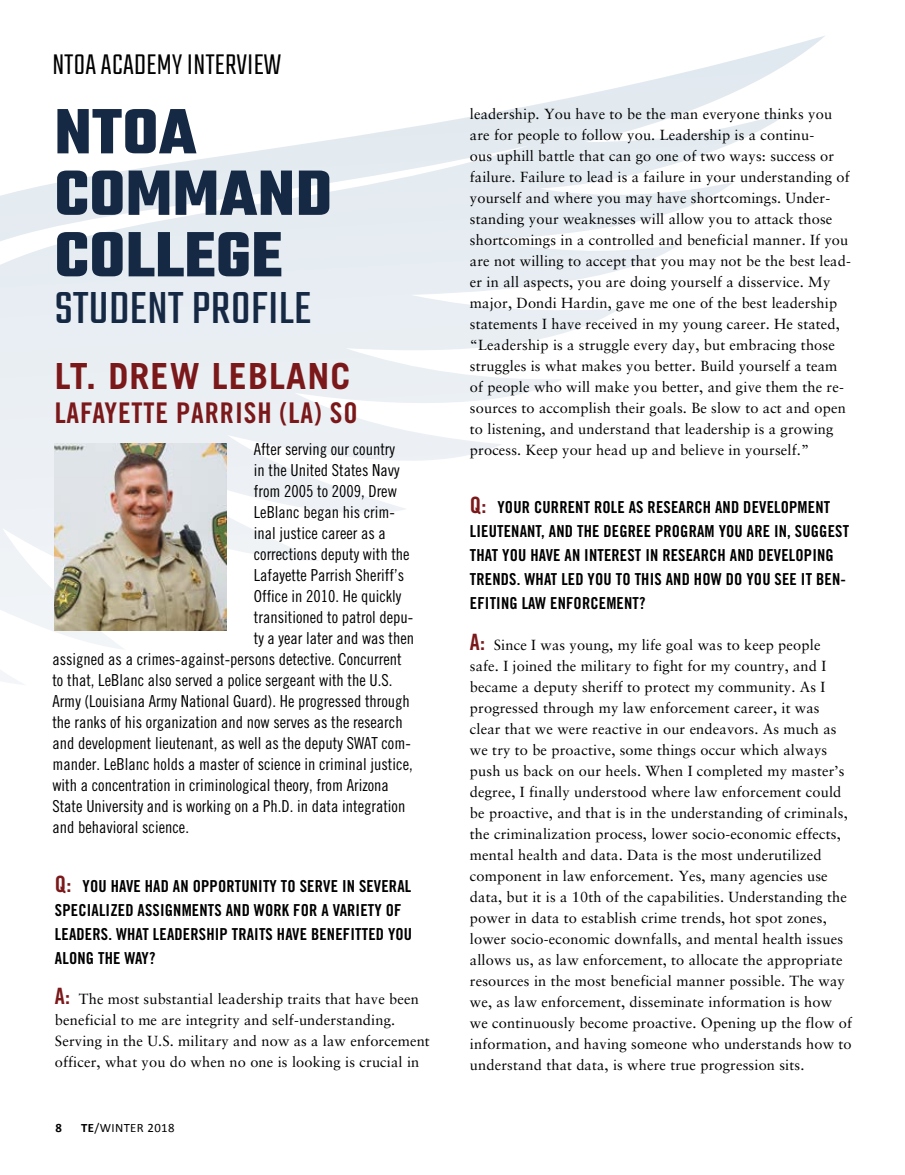
<style>
.page{position:relative;width:905px;height:1175px;background:#fff}
.page>*{position:absolute;margin:0;border:0;box-sizing:border-box;transform-origin:0 0}
.t1{font:700 69px/61.5px "Teko";letter-spacing:.01em;color:#162944}
.t2{font:49.5px "Teko";color:#162944}
.t3{font:700 36px "Trade Gothic";letter-spacing:.03em;color:#7b181a}
.t4{font:300 31.5px "Teko";letter-spacing:.01em;color:#000}
.t5{font:28.5px "Trade Gothic Bold Cond Twenty";letter-spacing:.03em;color:#7b181a}
.t6{font:16.5px "Trade Gothic Cond Eighteen";color:#000}
.t7{font:16.5px/24px "Trade Gothic Bold Cond Twenty";letter-spacing:.01em;color:#000}
.t8{font:14.7px/21px "Sabon";letter-spacing:.01em;color:#000}
.t9{font:12.75px "Calibri";letter-spacing:.03em;color:#000}
.t10{font:700 12.75px "Calibri";color:#000}
.s1{font-size:22.5px;color:#7b181a}
.s2{font-family:"Trade Gothic Bold Cond Twenty";font-size:22.5px;color:#7b181a}
.s3{font-weight:700}
</style>
<div class="page">
<img style="left:54px;top:444px;width:173px;height:186px">
<h3 class="t4" style="left:52px;top:47px;width:215px">NTOA ACADEMY INTERVIEW</h3>
<h1 class="t1" style="left:55px;top:106px;width:273px">NTOA<br>COMMAND<br>COLLEGE</h1>
<h2 class="t2" style="left:55px;top:280px;width:20px">STUDENT</h2>
<h2 class="t2" style="left:192px;top:280px;width:18px">PROFILE</h2>
<h3 class="t3" style="left:55px;top:354px;width:297px">LT. DREW LEBLANC</h3>
<h3 class="t5" style="left:55px;top:396px;width:304px">LAFAYETTE PARRISH (LA) SO</h3>
<p class="t6" style="left:254px;top:439px;width:143px">After serving our country</p>
<p class="t6" style="left:254px;top:460px;width:147px">in the United States Navy</p>
<p class="t6" style="left:254px;top:481px;width:144px">from 2005 to 2009, Drew</p>
<p class="t6" style="left:254px;top:502px;width:143px">LeBlanc began his crim-</p>
<p class="t6" style="left:254px;top:523px;width:133px">inal justice career as a</p>
<p class="t6" style="left:254px;top:544px;width:157px">corrections deputy with the</p>
<p class="t6" style="left:254px;top:565px;width:152px">Lafayette Parrish Sheriff’s</p>
<p class="t6" style="left:254px;top:586px;width:149px">Office in 2010. He quickly</p>
<p class="t6" style="left:254px;top:607px;width:161px">transitioned to patrol depu-</p>
<p class="t6" style="left:254px;top:628px;width:162px">ty a year later and was then</p>
<p class="t6" style="left:52px;top:649px;width:351px">assigned as a crimes-against-persons detective. Concurrent</p>
<p class="t6" style="left:52px;top:670px;width:341px">to that, LeBlanc also served a police sergeant with the U.S.</p>
<p class="t6" style="left:52px;top:691px;width:359px">Army (Louisiana Army National Guard). He progressed through</p>
<p class="t6" style="left:52px;top:712px;width:352px">the ranks of his organization and now serves as the research</p>
<p class="t6" style="left:52px;top:733px;width:360px">and development lieutenant, as well as the deputy SWAT com-</p>
<p class="t6" style="left:52px;top:754px;width:362px">mander. LeBlanc holds a master of science in criminal justice,</p>
<p class="t6" style="left:52px;top:775px;width:338px">with a concentration in criminological theory, from Arizona</p>
<p class="t6" style="left:52px;top:796px;width:354px">State University and is working on a Ph.D. in data integration</p>
<p class="t6" style="left:52px;top:817px;width:138px">and behavioral science.</p>
<p class="t7" style="left:55px;top:873px;width:147px"><span class="s1">Q:</span> YO U HAVE HAD AN OPPO</p>
<p class="t7" style="left:55px;top:873px;width:359px;text-indent:171px">RTUNITY TO SERVE IN SEVERAL SPECIALIZED ASSIGNMENTS AND WORK FOR A VARIETY OF LEADERS. WHAT LEADERSHIP TRAITS HAVE BENEFITTED YOU ALO NG THE WAY?</p>
<p class="t8" style="left:55px;top:988px;width:376px"><span class="s2">A:</span> The most substantial leadership traits that have been beneficial to me are integrity and self-understanding.<br>Serving in the U.S. military and now as a law enforcement officer, what you do when no one is looking is crucial in</p>
<p class="t10" style="left:56px;top:1119px;width:8px">8</p>
<p class="t9" style="left:81px;top:1119px;width:95px"><span class="s3">TE</span>/WINTER 2018</p>
<p class="t8" style="left:470px;top:103px;width:382px">leadership. You have to be the man everyone thinks you are for people to follow you. Leadership is a continu-<br>ous uphill battle that can go one of two ways: success or failure. Failure to lead is a failure in your understanding of yourself and where you may have shortcomings. Under&shy;standing your weaknesses will allow you to attack those shortcomings in a controlled and beneficial manner. If you are not willing to accept that you may not be the best lead&shy;er in all aspects, you are doing yourself a disservice. My major, Dondi Hardin, gave me one of the best leadership statements I have received in my young career. He stated, “Leadership is a struggle every day, but embracing those struggles is what makes you better. Build yourself a team of people who will make you better, and give them the re&shy;sources to accomplish their goals. Be slow to act and open to listening, and understand that leadership is a growing process. Keep your head up and believe in yourself.”</p>
<p class="t7" style="left:470px;top:495px;width:380px"><span class="s1">Q:</span> YOUR CURRENT ROLE AS RESEARCH AND DEVELOPMENT LIEUTENANT, AND THE DEGREE PROGRAM YOU ARE IN, SUGGEST THAT YOU HAVE AN INTEREST IN RESEARCH AND DEVELOP ING TRENDS. WHAT LED YOU TO THIS AND HOW DO YOU SEE IT BEN-EFITING LAW ENFORCEMENT?</p>
<p class="t8" style="left:470px;top:634px;width:383px"><span class="s2">A:</span> Since I was young, my life goal was to keep people safe. I joined the military to fight for my country, and I became a deputy sheriff to protect my community. As I progressed through my law enforcement career, it was clear that we were reactive in our endeavors. As much as we try to be proactive, some things occur which always push us back on our heels. When I completed my master’s degree, I finally understood where law enforcement could be proactive, and that is in the understanding of criminals, the criminalization process, lower socio-economic effects, mental health and data. Data is the most underutilized component in law enforcement. Yes, many agencies use data, but it is a 10th of the capabilities. Understanding the power in data to establish crime trends, hot spot zones, lower socio-economic downfalls, and mental health issues allows us, as law enforcement, to allocate the appropriate resources in the most beneficial manner possible. The way we, as law enforcement, disseminate information is how we continuously become proactive. Opening up the flow of information, and having someone who understands how to understand that data, is where true progression sits.</p>
</div>
